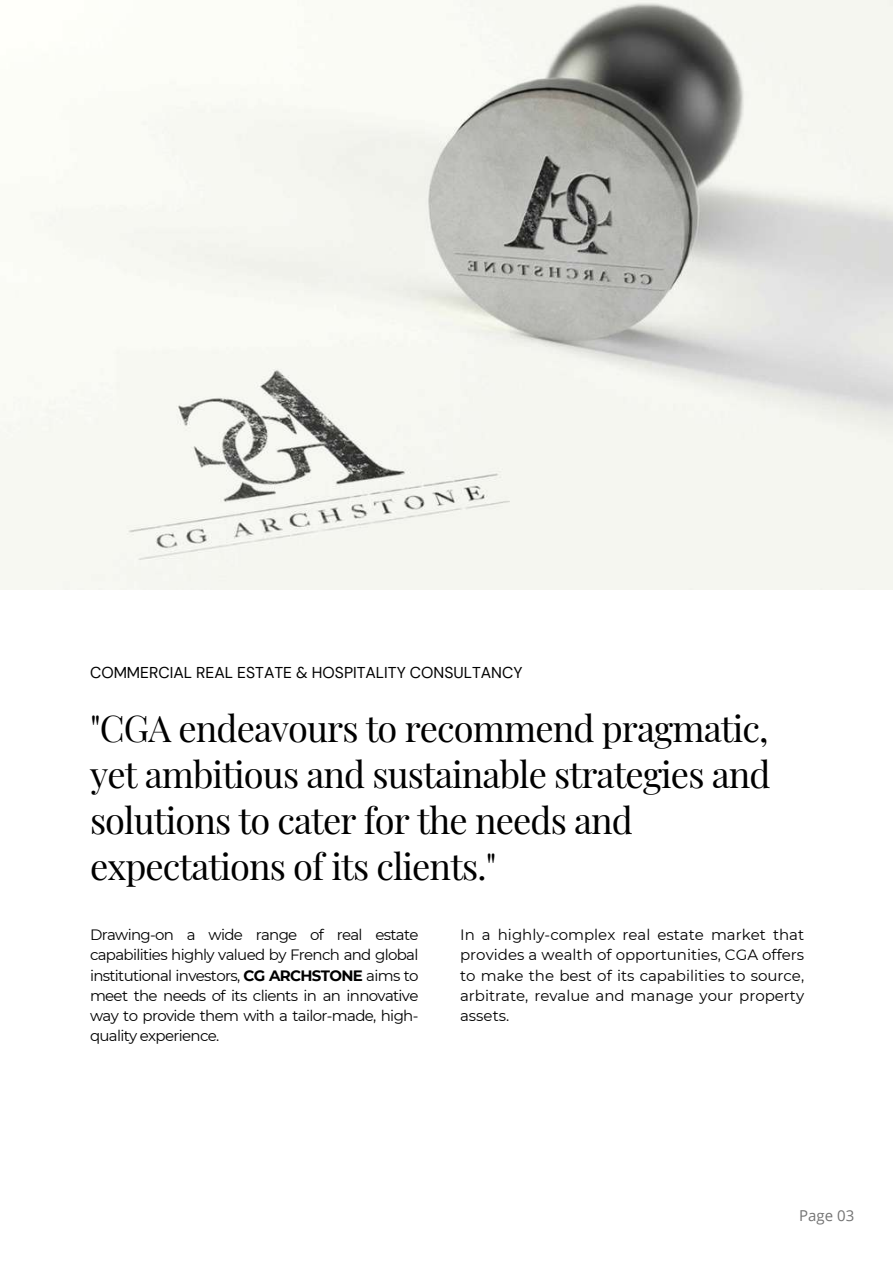
<style>
.page{position:relative;width:893px;height:1264px;background:#fff}
.page>*{position:absolute;margin:0;border:0;box-sizing:border-box;transform-origin:0 0}
.t1{font:36.15px/46px "Playfair Display";letter-spacing:-.025em;color:#000}
.t2{font:15.75px "DM Sans";color:#000}
.t3{font:15px/20.2px "Montserrat";letter-spacing:-.025em;color:#000;text-align:justify}
.t4{font:15px "Open Sans";color:#737373}
.s1{font-weight:700}
</style>
<div class="page">
<img style="left:0;top:0;width:892px;height:589px">
<p class="t2" style="left:90px;top:662px;width:434px">COMMERCIAL REAL ESTATE &amp; HOSPITALITY CONSULTANCY</p>
<h1 class="t1" style="left:90px;top:704px;width:682px">"CGA endeavours to recommend pragmatic, yet ambitious and sustainable strategies and solutions to cater for the needs and expectations of its clients."</h1>
<p class="t3" style="left:90px;top:924px;width:330px">Drawing-on a wide range of real estate capabilities highly valued by French and global institutional investors, <span class="s1">CG ARCHSTONE</span> aims to meet the needs of its clients in an innovative way to provide them with a tailor-made, high&shy;quality experience.</p>
<p class="t3" style="left:460px;top:924px;width:345px">In a highly-complex real estate market that provides a wealth of opportunities, CGA offers to make the best of its capabilities to source, arbitrate, revalue and manage your property assets.</p>
<p class="t4" style="left:799px;top:1204px;width:56px">Page 03</p>
</div>
